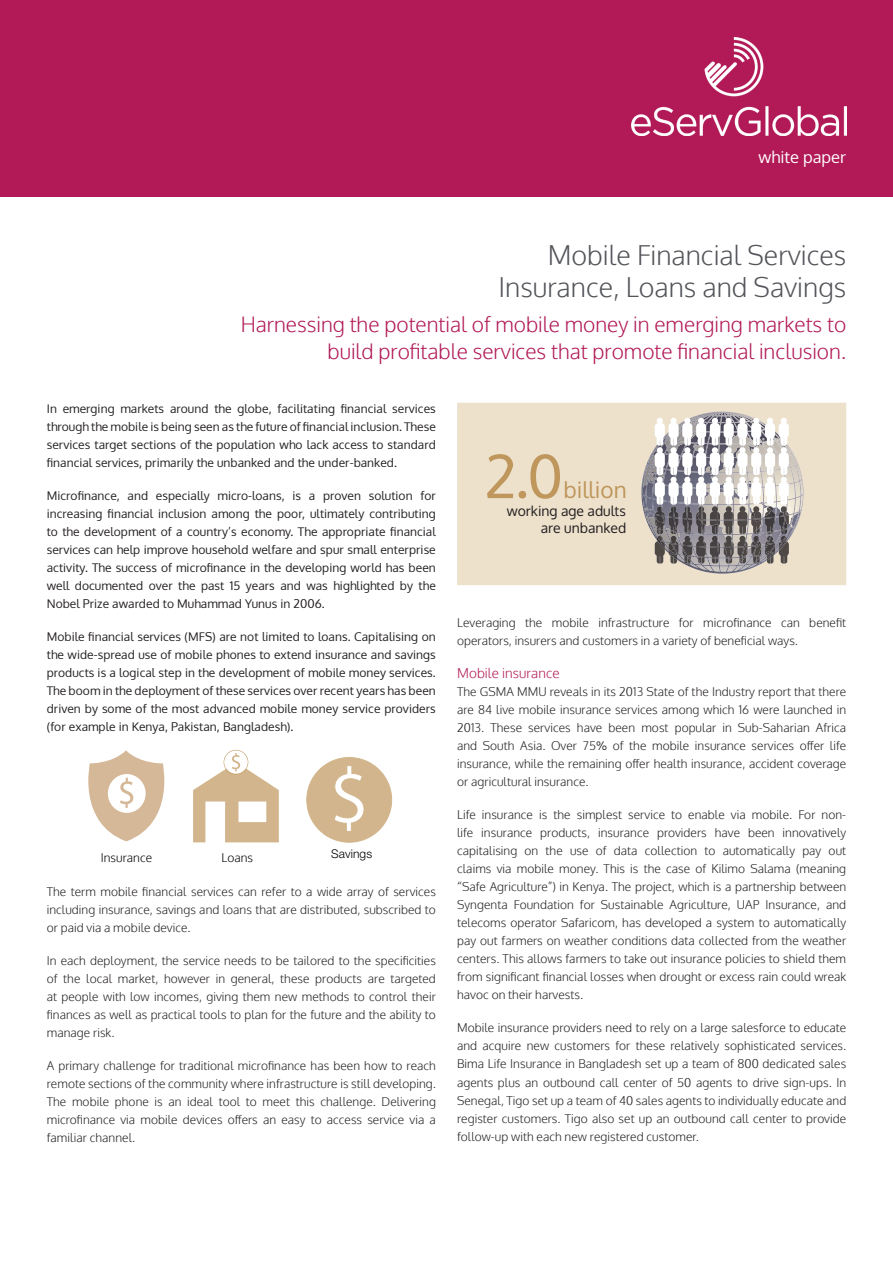
<style>
.page{position:relative;width:893px;height:1263px;background:#fff}
.page>*{position:absolute;margin:0;border:0;box-sizing:border-box;transform-origin:0 0}
.t1{font:59.1px "Oxygen";color:#bf965b}
.t2{font:300 27px "Oxygen";color:#54555a}
.t3{font:22.5px "Oxygen";color:#bf965b}
.t4{font:300 21px/27px "Oxygen";color:#b11957;text-align:right}
.t5{font:16.5px "Oxygen";color:#fff}
.t6{font:13.95px/16px "Oxygen";color:#231f20;text-align:right}
.t7{font:300 13.5px "Oxygen";letter-spacing:.005em;color:#b11957}
.t8{font:300 12px/18px "Oxygen";letter-spacing:.005em;color:#231f20;text-align:justify}
.t9{font:12px/18px "Oxygen";letter-spacing:.005em;color:#231f20;text-align:justify}
.t10{font:300 12px "Oxygen";letter-spacing:.005em;color:#000}
.t11{font:300 12px "Helvetica Neue LT Std";letter-spacing:.005em;color:#000}
.s1{font-weight:400}
</style>
<div class="page">
<div style="left:224px;top:750px;width:24px;height:24px;border:1px solid #bf965b;border-radius:50%"></div>
<div style="left:224px;top:751px;width:23px;height:23px;background:#fff;border-radius:50%"></div>
<svg style="left:193px;top:753px;width:86px;height:89px"></svg>
<div style="left:457px;top:403px;width:389px;height:182px;background:#ede1cc"></div>
<svg style="left:641px;top:411px;width:162px;height:153px"></svg>
<svg style="left:306px;top:757px;width:86px;height:86px"></svg>
<svg style="left:88px;top:750px;width:76px;height:91px"></svg>
<div style="left:0;top:0;width:893px;height:196px;background:#b11957"></div>
<img style="left:631px;top:38px;width:215px;height:98px">
<p class="t5" style="left:758px;top:146px;width:89px">white paper</p>
<p class="t2" style="left:548px;top:238px;width:300px">Mobile Financial Services</p>
<p class="t2" style="left:498px;top:270px;width:349px">Insurance, Loans and Savings</p>
<p class="t4" style="left:241px;top:312px;width:607px">Harnessing the potential of mobile money in emerging markets to build profitable services that promote financial inclusion.</p>
<p class="t9" style="left:47px;top:399px;width:391px">In emerging markets around the globe, facilitating financial services through the mobile is being seen as the future of financial inclusion. These services target sections of the population who lack access to standard financial services, primarily the unbanked and the under-banked.</p>
<p class="t9" style="left:47px;top:486px;width:391px">Microfinance, and especially micro-loans, is a proven solution for increasing financial inclusion among the poor, ultimately contributing to the development of a country’s economy. The appropriate financial services can help improve household welfare and spur small enterprise activity. The success of microfinance in the developing world has been well documented over the past 15 years and was highlighted by the Nobel Prize awarded to Muhammad Yunus in 2006.</p>
<p class="t9" style="left:47px;top:627px;width:391px">Mobile financial services (MFS) are not limited to loans. Capitalising on the wide-spread use of mobile phones to extend insurance and savings products is a logical step in the development of mobile money services.<br>The boom in the deployment of these services over recent years has been driven by some of the most advanced mobile money service providers (for example in Kenya, Pakistan, Bangladesh).</p>
<p class="t1" style="left:484px;top:437px;width:80px">2.0</p>
<p class="t3" style="left:563px;top:475px;width:65px">billion</p>
<p class="t6" style="left:507px;top:503px;width:121px">working age adults are unbanked</p>
<p class="t8" style="left:457px;top:614px;width:391px">Leveraging the mobile infrastructure for microfinance can benefit operators, insurers and customers in a variety of beneficial ways.</p>
<p class="t7" style="left:457px;top:665px;width:104px">Mobile insurance</p>
<p class="t8" style="left:457px;top:683px;width:391px">The GSMA MMU reveals in its 2013 State of the Industry report that there are 84 live mobile insurance services among which 16 were launched in 2013. These services have been most popular in Sub-Saharian Africa and South Asia. Over 75<span class="s1">%</span> of the mobile insurance services offer life insurance, while the remaining offer health insurance, accident coverage or agricultural insurance.</p>
<p class="t8" style="left:457px;top:806px;width:391px">Life insurance is the simplest service to enable via mobile. For non&shy;life insurance products, insurance providers have been innovatively capitalising on the use of data collection to automatically pay out claims via mobile money. This is the case of Kilimo Salama (meaning “Safe Agriculture”) in Kenya. The project, which is a partnership between Syngenta Foundation for Sustainable Agriculture, UAP Insurance, and telecoms operator Safaricom, has developed a system to automatically pay out farmers on weather conditions data collected from the weather centers. This allows farmers to take out insurance policies to shield them from significant financial losses when drought or excess rain could wreak havoc on their harvests.</p>
<p class="t8" style="left:457px;top:1019px;width:391px">Mobile insurance providers need to rely on a large salesforce to educate and acquire new customers for these relatively sophisticated services.<br>Bima Life Insurance in Bangladesh set up a team of 800 dedicated sales agents plus an outbound call center of 50 agents to drive sign-ups. In Senegal, Tigo set up a team of 40 sales agents to individually educate and register customers. Tigo also set up an outbound call center to provide follow-up with each new registered customer.</p>
<p class="t10" style="left:222px;top:850px;width:33px">Loans</p>
<p class="t11" style="left:331px;top:846px;width:42px">Savings</p>
<p class="t10" style="left:101px;top:850px;width:53px">Insurance</p>
<p class="t8" style="left:47px;top:883px;width:391px">The term mobile financial services can refer to a wide array of services including insurance, savings and loans that are distributed, subscribed to or paid via a mobile device.</p>
<p class="t8" style="left:47px;top:952px;width:391px">In each deployment, the service needs to be tailored to the specificities of the local market, however in general, these products are targeted at people with low incomes, giving them new methods to control their finances as well as practical tools to plan for the future and the ability to manage risk.</p>
<p class="t8" style="left:47px;top:1057px;width:391px">A primary challenge for traditional microfinance has been how to reach remote sections of the community where infrastructure is still developing.<br>The mobile phone is an ideal tool to meet this challenge. Delivering microfinance via mobile devices offers an easy to access service via a familiar channel.</p>
</div>
